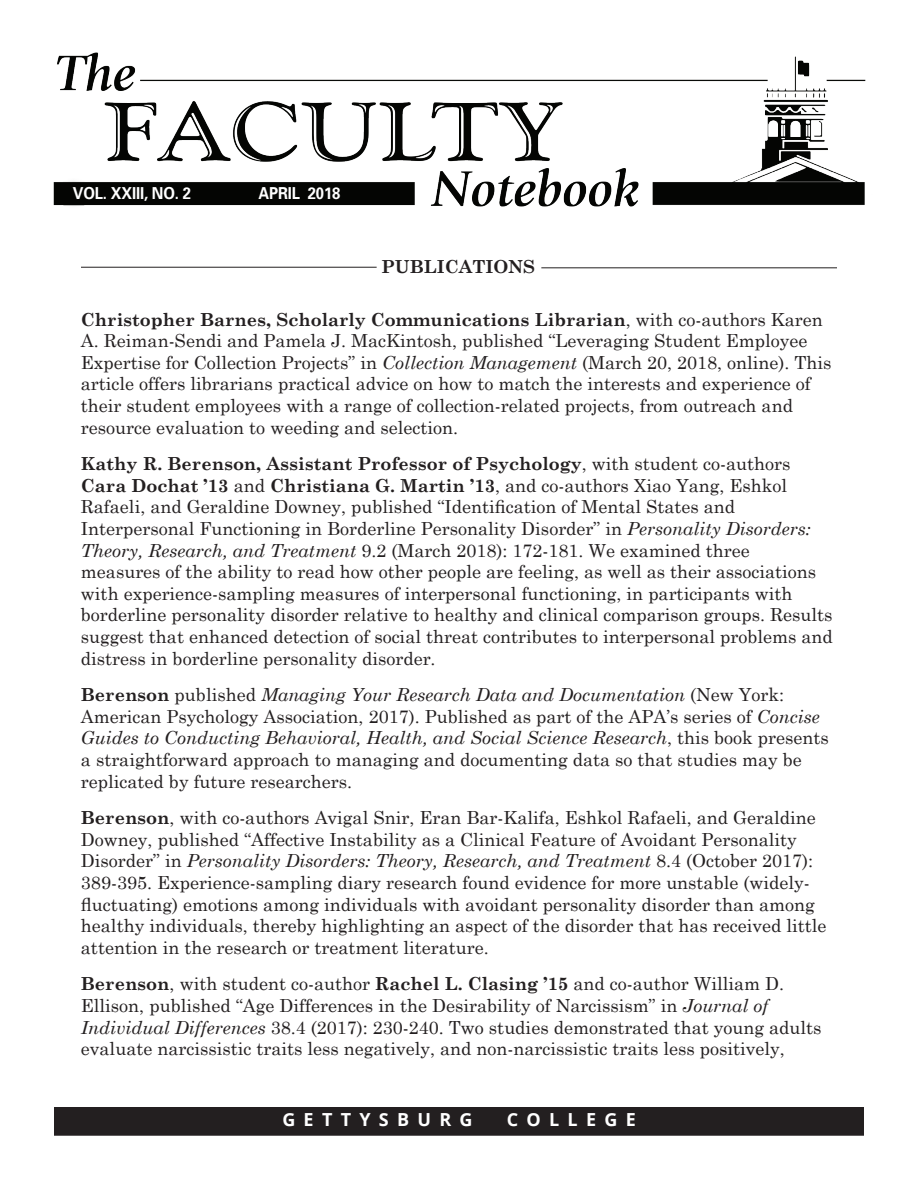
<style>
.page{position:relative;width:918px;height:1188px;background:#fff}
.page>*{position:absolute;margin:0;border:0;box-sizing:border-box;transform-origin:0 0}
.t1{font:18px/21.6px "Century Schoolbook";color:#231f20}
.t2{font:700 18px "Open Sans";color:#fff}
.t3{font:700 18px "Century Schoolbook";color:#231f20}
.t4{font:700 16.5px "Univers";letter-spacing:-.01em;color:#fff;scale:.9 1}
.s1{font-weight:700}
.s2{font-style:italic}
</style>
<div class="page">
<img style="left:53px;top:52px;width:813px;height:155px">
<div style="left:55px;top:1108px;width:808px;height:27px;background:#231f20"></div>
<div style="left:54px;top:1107px;width:810px;height:29px;border:2px solid #231f20"></div>
<hr style="left:81px;top:267px;width:296px;height:1px;background:#231f20">
<hr style="left:541px;top:268px;width:296px;height:1px;background:#231f20">
<div style="left:711px;top:107px;width:49px;height:62px;background:#fff"></div>
<div style="left:828px;top:106px;width:50px;height:61px;background:#fff"></div>
<p class="t4" style="left:73px;top:183px;width:133px">VOL. XXIII, NO. 2</p>
<p class="t4" style="left:259px;top:183px;width:92px">APRIL 2018</p>
<p class="t3" style="left:381px;top:255px;width:156px">PUBLICATIONS</p>
<p class="t1" style="left:81px;top:308px;width:752px"><span class="s1">Christopher Barnes, Scholarly Communications Librarian</span>, with co-authors Karen A. Reiman-Sendi and Pamela J. MacKintosh, published “Leveraging Student Employee Expertise for Collection Projects” in <span class="s2">Collection Management</span> (March 20, 2018, online). This article offers librarians practical advice on how to match the interests and experience of their student employees with a range of collection-related projects, from outreach and resource evaluation to weeding and selection.</p>
<p class="t1" style="left:81px;top:452px;width:753px"><span class="s1">Kathy R. Berenson, Assistant Professor of Psychology</span>, with student co-authors <span class="s1">Cara Dochat ’13</span> and <span class="s1">Christiana G. Martin ’13</span>, and co-authors Xiao Yang, Eshkol Rafaeli, and Geraldine Downey, published “Identification of Mental States and Interpersonal Functioning in Borderline Personality Disorder” in <span class="s2">Personality Disorders:<br>Theory, Research, and Treatment</span> 9.2 (March 2018): 172-181. We examined three measures of the ability to read how other people are feeling, as well as their associations with experience-sampling measures of interpersonal functioning, in participants with borderline personality disorder relative to healthy and clinical comparison groups. Results suggest that enhanced detection of social threat contributes to interpersonal problems and distress in borderline personality disorder.</p>
<p class="t1" style="left:81px;top:683px;width:749px"><span class="s1">Berenson</span> published <span class="s2">Managing Your Research Data and Documentation</span> (New York:<br>American Psychology Association, 2017). Published as part of the APA’s series of <span class="s2">Concise Guides to Conducting Behavioral, Health, and Social Science Research</span>, this book presents a straightforward approach to managing and documenting data so that studies may be replicated by future researchers.</p>
<p class="t1" style="left:81px;top:806px;width:747px"><span class="s1">Berenson</span>, with co-authors Avigal Snir, Eran Bar-Kalifa, Eshkol Rafaeli, and Geraldine Downey, published “Affective Instability as a Clinical Feature of Avoidant Personality Disorder” in <span class="s2">Personality Disorders: Theory, Research, and Treatment</span> 8.4 (October 2017):<br>389-395. Experience-sampling diary research found evidence for more unstable (widely&shy;fluctuating) emotions among individuals with avoidant personality disorder than among healthy individuals, thereby highlighting an aspect of the disorder that has received little attention in the research or treatment literature.</p>
<p class="t1" style="left:81px;top:973px;width:742px"><span class="s1">Berenson</span>, with student co-author <span class="s1">Rachel L. Clasing ’15</span> and co-author William D.<br>Ellison, published “Age Differences in the Desirability of Narcissism” in <span class="s2">Journal of Individual Differences</span> 38.4 (2017): 230-240. Two studies demonstrated that young adults evaluate narcissistic traits less negatively, and non-narcissistic traits less positively,</p>
<p class="t2" style="left:282px;top:1107px;width:189px">G E T T Y S B U R G</p>
<p class="t2" style="left:507px;top:1107px;width:131px">C O L L E G E</p>
</div>
